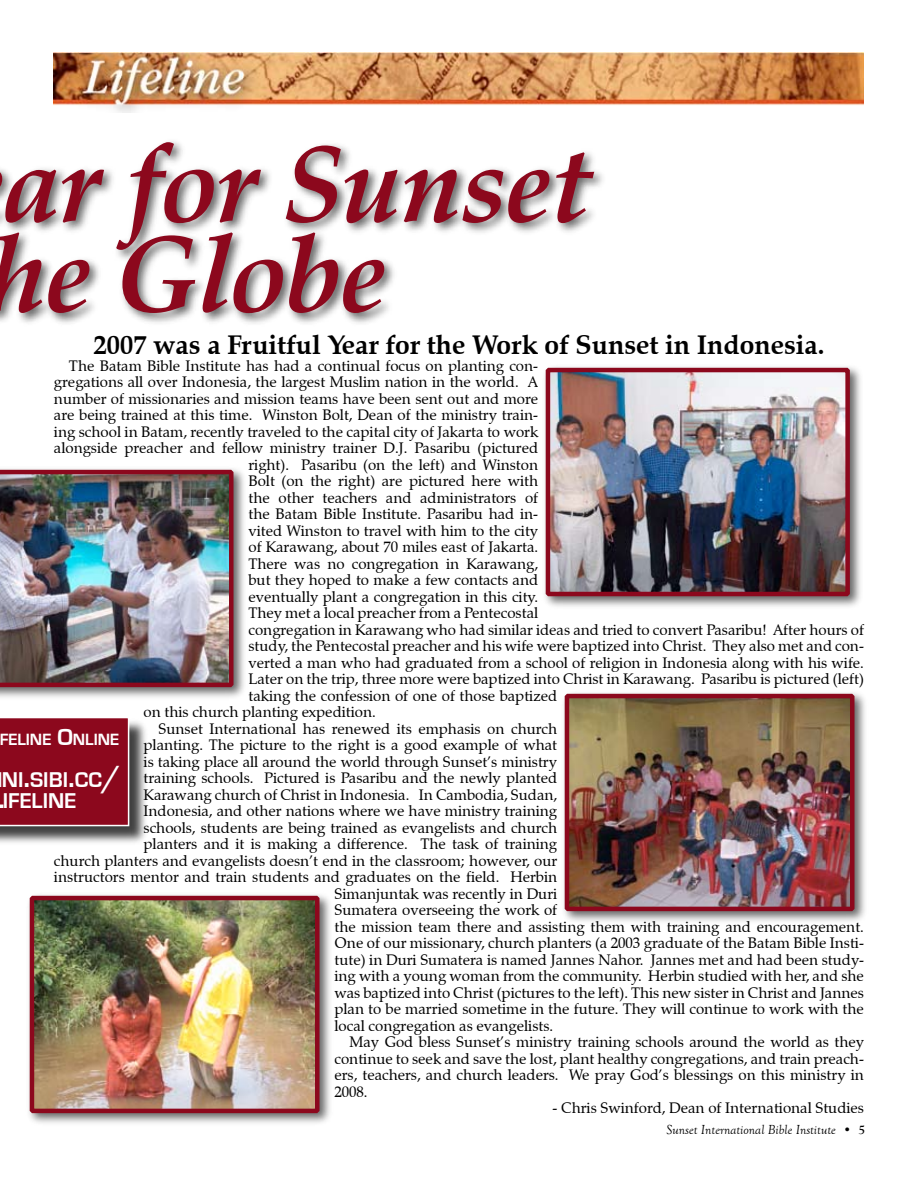
<style>
.page{position:relative;width:918px;height:1188px;background:#fff}
.page>*{position:absolute;margin:0;border:0;box-sizing:border-box;transform-origin:0 0}
.t1{font:italic 700 108px/90px "Zapf Calligraphic 801 BT";color:#8c081d}
.t2{font:700 27px "Zapf Calligraphic 801 BT";color:#000}
.t3{font:700 22.05px/21px "Eurostile";color:#fff}
.t4{font:700 16.8px "Eurostile";color:#fff}
.t5{font:15px "Zapf Calligraphic 801 BT";color:#000}
.t6{font:italic 13.5px "Goudy Old Style T";color:#000}
.s1{font-size:24px}
.s2{font-size:31.5px}
</style>
<div class="page">
<img style="left:54px;top:53px;width:810px;height:60px">
<div style="left:0;top:138px;width:608px;height:189px;background:#000;opacity:.6"></div>
<div style="left:541px;top:363px;width:322px;height:247px;background:#000;opacity:.6"></div>
<img style="left:551px;top:373px;width:294px;height:218px">
<div style="left:546px;top:368px;width:304px;height:228px;border:4px solid #8c081d"></div>
<div style="left:0;top:465px;width:248px;height:236px;background:#000;opacity:.6"></div>
<img style="left:0;top:470px;width:234px;height:217px">
<div style="left:560px;top:689px;width:309px;height:236px;background:#000;opacity:.6"></div>
<img style="left:570px;top:699px;width:280px;height:207px">
<div style="left:565px;top:694px;width:290px;height:217px;border:4px solid #8c081d"></div>
<div style="left:25px;top:891px;width:309px;height:236px;background:#000;opacity:.6"></div>
<img style="left:35px;top:901px;width:280px;height:207px">
<div style="left:30px;top:896px;width:290px;height:217px;border:4px solid #8c081d"></div>
<div style="left:0;top:718px;width:150px;height:128px;background:#000;opacity:.75"></div>
<div style="left:0;top:718px;width:129px;height:108px;background:#8c081d"></div>
<h1 class="t1" style="left:-11px;top:140px;width:605px">ar for Sunset he Globe</h1>
<h2 class="t2" style="left:93px;top:328px;width:733px">2007 was a Fruitful Year for the Work of Sunset in Indonesia.</h2>
<p class="t5" style="left:69px;top:356px;width:471px">The Batam Bible Institute has had a continual focus on planting con-</p>
<p class="t5" style="left:54px;top:373px;width:486px">gregations all over Indonesia, the largest Muslim nation in the world. A</p>
<p class="t5" style="left:54px;top:389px;width:486px">number of missionaries and mission teams have been sent out and more</p>
<p class="t5" style="left:54px;top:406px;width:486px">are being trained at this time. Winston Bolt, Dean of the ministry train-</p>
<p class="t5" style="left:54px;top:422px;width:486px">ing school in Batam, recently traveled to the capital city of Jakarta to work</p>
<p class="t5" style="left:54px;top:439px;width:486px">alongside preacher and fellow ministry trainer D.J. Pasaribu (pictured</p>
<p class="t5" style="left:249px;top:455px;width:291px">right). Pasaribu (on the left) and Winston</p>
<p class="t5" style="left:249px;top:472px;width:291px">Bolt (on the right) are pictured here with</p>
<p class="t5" style="left:249px;top:488px;width:291px">the other teachers and administrators of</p>
<p class="t5" style="left:249px;top:505px;width:291px">the Batam Bible Institute. Pasaribu had in-</p>
<p class="t5" style="left:249px;top:521px;width:291px">vited Winston to travel with him to the city</p>
<p class="t5" style="left:249px;top:538px;width:291px">of Karawang, about 70 miles east of Jakarta.</p>
<p class="t5" style="left:249px;top:554px;width:291px">There was no congregation in Karawang,</p>
<p class="t5" style="left:249px;top:571px;width:291px">but they hoped to make a few contacts and</p>
<p class="t5" style="left:249px;top:587px;width:291px">eventually plant a congregation in this city.</p>
<p class="t5" style="left:249px;top:604px;width:291px">They met a local preacher from a Pentecostal</p>
<p class="t5" style="left:249px;top:620px;width:617px">congregation in Karawang who had similar ideas and tried to convert Pasaribu! After hours of</p>
<p class="t5" style="left:249px;top:637px;width:617px">study, the Pentecostal preacher and his wife were baptized into Christ. They also met and con-</p>
<p class="t5" style="left:249px;top:653px;width:617px">verted a man who had graduated from a school of religion in Indonesia along with his wife.</p>
<p class="t5" style="left:249px;top:670px;width:617px">Later on the trip, three more were baptized into Christ in Karawang. Pasaribu is pictured (left)</p>
<p class="t5" style="left:249px;top:686px;width:310px">taking the confession of one of those baptized</p>
<p class="t5" style="left:144px;top:703px;width:234px">on this church planting expedition.</p>
<p class="t5" style="left:159px;top:719px;width:400px">Sunset International has renewed its emphasis on church</p>
<p class="t5" style="left:144px;top:736px;width:415px">planting. The picture to the right is a good example of what</p>
<p class="t5" style="left:144px;top:752px;width:415px">is taking place all around the world through Sunset’s ministry</p>
<p class="t5" style="left:144px;top:769px;width:415px">training schools. Pictured is Pasaribu and the newly planted</p>
<p class="t5" style="left:144px;top:785px;width:415px">Karawang church of Christ in Indonesia. In Cambodia, Sudan,</p>
<p class="t5" style="left:144px;top:802px;width:415px">Indonesia, and other nations where we have ministry training</p>
<p class="t5" style="left:144px;top:818px;width:415px">schools, students are being trained as evangelists and church</p>
<p class="t5" style="left:144px;top:835px;width:415px">planters and it is making a difference. The task of training</p>
<p class="t5" style="left:54px;top:851px;width:505px">church planters and evangelists doesn’t end in the classroom; however, our</p>
<p class="t5" style="left:54px;top:868px;width:505px">instructors mentor and train students and graduates on the field. Herbin</p>
<p class="t5" style="left:334px;top:884px;width:224px">Simanjuntak was recently in Duri</p>
<p class="t5" style="left:334px;top:901px;width:224px">Sumatera overseeing the work of</p>
<p class="t5" style="left:334px;top:917px;width:531px">the mission team there and assisting them with training and encouragement.</p>
<p class="t5" style="left:334px;top:934px;width:531px">One of our missionary, church planters (a 2003 graduate of the Batam Bible Insti-</p>
<p class="t5" style="left:334px;top:950px;width:531px">tute) in Duri Sumatera is named Jannes Nahor. Jannes met and had been study-</p>
<p class="t5" style="left:334px;top:967px;width:531px">ing with a young woman from the community. Herbin studied with her, and she</p>
<p class="t5" style="left:334px;top:983px;width:531px">was baptized into Christ (pictures to the left). This new sister in Christ and Jannes</p>
<p class="t5" style="left:334px;top:1000px;width:531px">plan to be married sometime in the future. They will continue to work with the</p>
<p class="t5" style="left:334px;top:1016px;width:220px">local congregation as evangelists.</p>
<p class="t5" style="left:350px;top:1033px;width:516px">May God bless Sunset’s ministry training schools around the world as they</p>
<p class="t5" style="left:334px;top:1049px;width:531px">continue to seek and save the lost, plant healthy congregations, and train preach-</p>
<p class="t5" style="left:334px;top:1066px;width:531px">ers, teachers, and church leaders. We pray God’s blessings on this ministry in</p>
<p class="t5" style="left:334px;top:1082px;width:35px">2008.</p>
<p class="t5" style="left:553px;top:1099px;width:313px">- Chris Swinford, Dean of International Studies</p>
<p class="t4" style="left:0;top:730px;width:121px">FELINE <span class="s1">O</span>NLINE</p>
<h3 class="t3" style="left:2px;top:769px;width:121px">NI<span class="s2">.</span>SIBI<span class="s2">.</span>CC<span class="s2">/<br></span>IFELINE</h3>
<p class="t6" style="left:667px;top:1122px;width:187px">Sunset International Bible Institute •</p>
</div>
